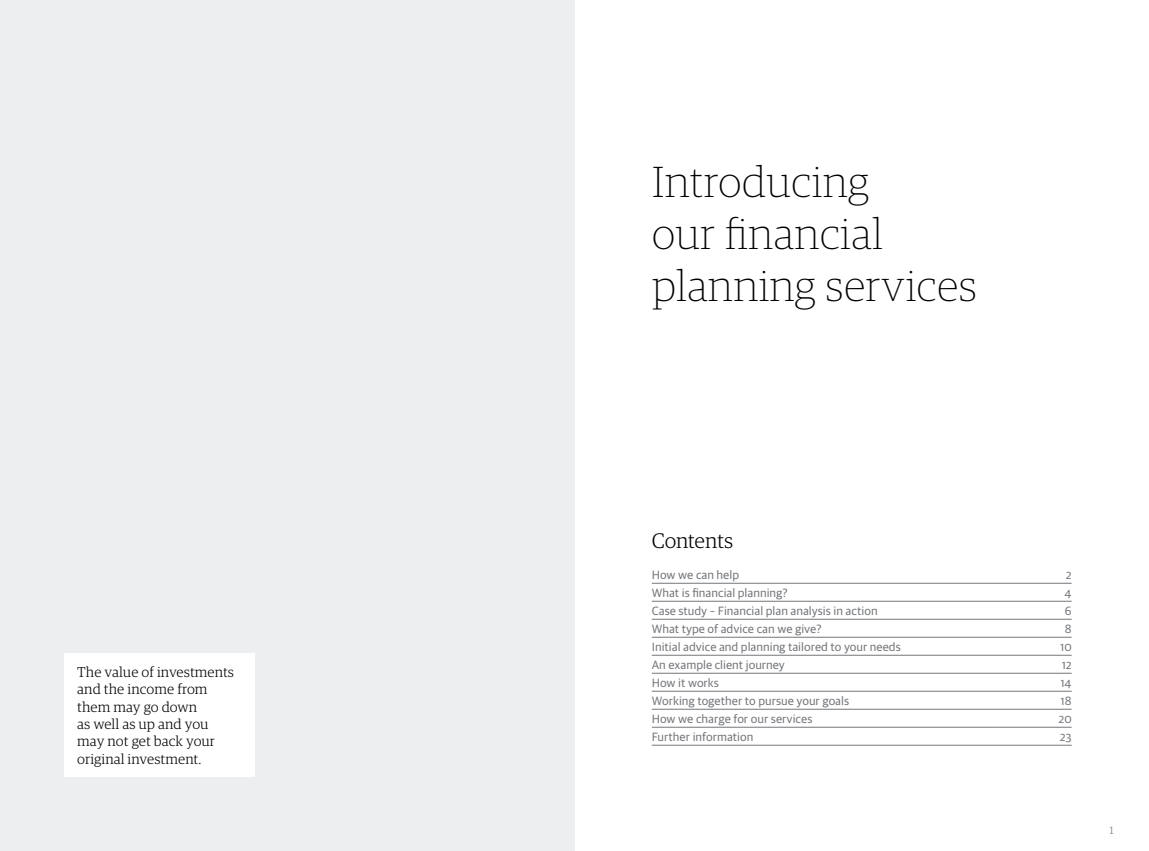
<style>
.page{position:relative;width:1149px;height:851px;background:#fff}
.page>*{position:absolute;margin:0;border:0;box-sizing:border-box;transform-origin:0 0}
.t1{font:100 43.5px/52.2px "Guardian RTB Egyp";color:#000}
.t2{font:300 21px "Guardian RTB Egyp";letter-spacing:-.015em;color:#000}
.t3{font:300 14.25px/17.2px "Guardian RTB Egyp";color:#000}
.t4{font:12px "Guardian RTB Sans";color:#74777b}
.t5{font:300 10.5px "Guardian RTB Egyp";color:#74777b}
</style>
<div class="page">
<div style="left:0;top:0;width:574px;height:850px;background:#edeeef"></div>
<div style="left:64px;top:653px;width:191px;height:123px;background:#fff"></div>
<hr style="left:651px;top:583px;width:346px;height:1px;background:#74777b">
<hr style="left:997px;top:583px;width:74px;height:1px;background:#74777b">
<hr style="left:651px;top:601px;width:346px;height:1px;background:#74777b">
<hr style="left:997px;top:601px;width:74px;height:1px;background:#74777b">
<hr style="left:651px;top:619px;width:346px;height:1px;background:#74777b">
<hr style="left:997px;top:619px;width:74px;height:1px;background:#74777b">
<hr style="left:651px;top:637px;width:346px;height:1px;background:#74777b">
<hr style="left:997px;top:637px;width:74px;height:1px;background:#74777b">
<hr style="left:651px;top:655px;width:346px;height:1px;background:#74777b">
<hr style="left:997px;top:655px;width:74px;height:1px;background:#74777b">
<hr style="left:651px;top:673px;width:346px;height:1px;background:#74777b">
<hr style="left:997px;top:673px;width:74px;height:1px;background:#74777b">
<hr style="left:651px;top:690px;width:346px;height:1px;background:#74777b">
<hr style="left:997px;top:690px;width:74px;height:1px;background:#74777b">
<hr style="left:651px;top:708px;width:346px;height:1px;background:#74777b">
<hr style="left:997px;top:708px;width:74px;height:1px;background:#74777b">
<hr style="left:651px;top:726px;width:346px;height:1px;background:#74777b">
<hr style="left:651px;top:744px;width:346px;height:1px;background:#74777b">
<hr style="left:997px;top:726px;width:74px;height:1px;background:#74777b">
<hr style="left:997px;top:744px;width:74px;height:1px;background:#74777b">
<p class="t3" style="left:77px;top:662px;width:158px">The value of investments and the income from them may go down<br>as well as up and you may not get back your original investment.</p>
<h1 class="t1" style="left:651px;top:153px;width:327px">Introducing<br>our financial planning services</h1>
<h2 class="t2" style="left:651px;top:527px;width:83px">Contents</h2>
<p class="t4" style="left:651px;top:566px;width:89px">How we can help</p>
<p class="t4" style="left:1065px;top:566px;width:7px">2</p>
<p class="t4" style="left:651px;top:584px;width:137px">What is financial planning?</p>
<p class="t4" style="left:1064px;top:584px;width:9px">4</p>
<p class="t4" style="left:651px;top:602px;width:227px">Case study – Financial plan analysis in action</p>
<p class="t4" style="left:1064px;top:602px;width:8px">6</p>
<p class="t4" style="left:651px;top:620px;width:171px">What type of advice can we give?</p>
<p class="t4" style="left:1064px;top:620px;width:8px">8</p>
<p class="t4" style="left:651px;top:638px;width:250px">Initial advice and planning tailored to your needs</p>
<p class="t4" style="left:1059px;top:638px;width:13px">10</p>
<p class="t4" style="left:651px;top:656px;width:135px">An example client journey</p>
<p class="t4" style="left:1061px;top:656px;width:11px">12</p>
<p class="t4" style="left:651px;top:674px;width:69px">How it works</p>
<p class="t4" style="left:1060px;top:674px;width:13px">14</p>
<p class="t4" style="left:651px;top:692px;width:199px">Working together to pursue your goals</p>
<p class="t4" style="left:1060px;top:692px;width:13px">18</p>
<p class="t4" style="left:651px;top:710px;width:162px">How we charge for our services</p>
<p class="t4" style="left:1058px;top:710px;width:15px">20</p>
<p class="t4" style="left:651px;top:728px;width:103px">Further information</p>
<p class="t4" style="left:1059px;top:728px;width:13px">23</p>
<p class="t5" style="left:1108px;top:823px;width:8px">1</p>
</div>
